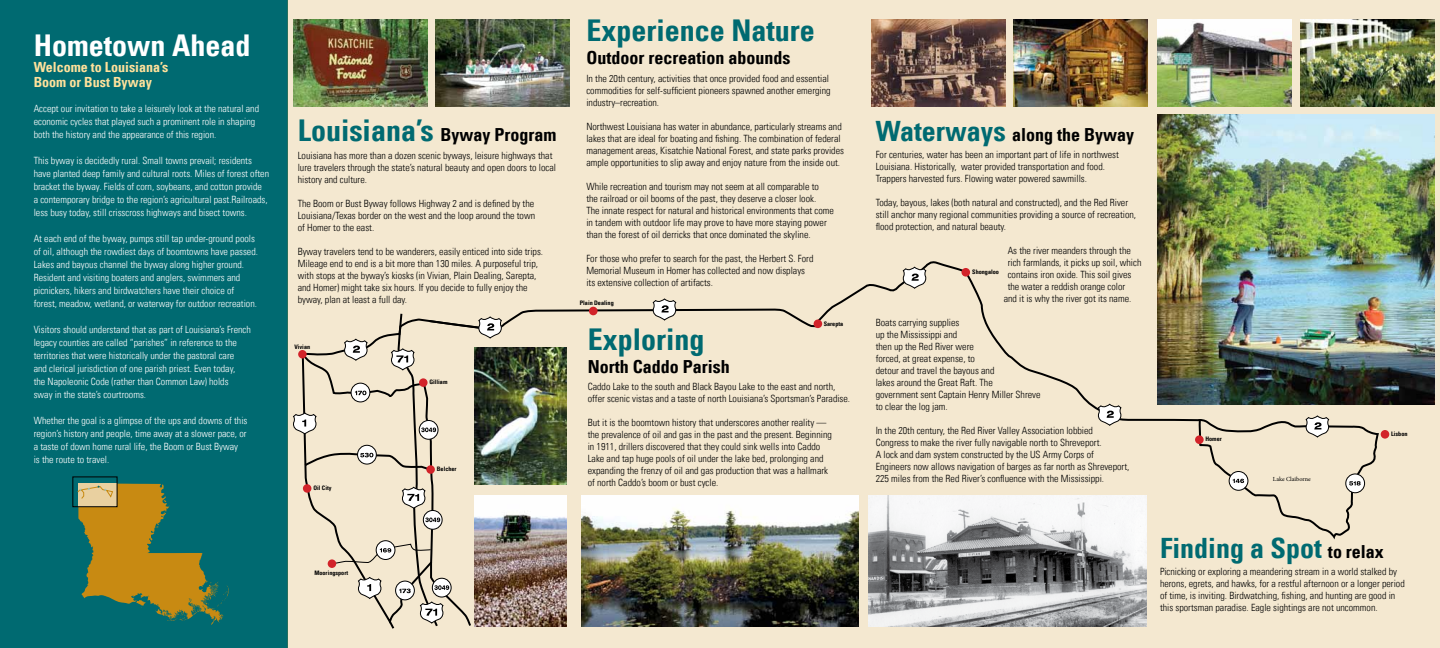
<style>
.page{position:relative;width:1440px;height:648px;background:#fff}
.page>*{position:absolute;margin:0;border:0;box-sizing:border-box;transform-origin:0 0}
.t1{font:700 condensed 30px "Univers LT";color:#006a71}
.t2{font:700 condensed 30px "Univers LT";color:#fff}
.t3{font:700 condensed 28px "Univers LT";color:#006a71}
.t4{font:700 condensed 18px "Univers LT";color:#000}
.t5{font:700 condensed 14px/15px "Univers LT";color:#ffe19b}
.t6{font:300 condensed 10px/12px "Univers LT";color:#000}
.t7{font:300 condensed 10px/13px "Univers LT";color:#fff}
.t8{font:700 condensed 6.2px "Univers LT";color:#000}
.t9{font:6.2px "Minion Pro";letter-spacing:.005em;color:#000}
.t10{font:700 condensed 6.1px "Univers LT";color:#000}
.s1{font-size:30px;color:#006a71}
.s2{font-size:28px;color:#006a71}
.s3{font-size:18px;color:#000}
</style>
<div class="page">
<div style="left:0;top:0;width:287px;height:648px;background:#006a71"></div>
<div style="left:287px;top:0;width:1153px;height:648px;background:#f4e8d0"></div>
<svg style="left:495px;top:261px;width:884px;height:278px"></svg>
<div style="left:961px;top:268px;width:9px;height:9px;background:#d2232a;border-radius:50%"></div>
<div style="left:1195px;top:435px;width:9px;height:9px;background:#d2232a;border-radius:50%"></div>
<div style="left:1381px;top:430px;width:8px;height:9px;background:#d2232a;border-radius:50%"></div>
<div style="left:814px;top:319px;width:8px;height:9px;background:#d2232a;border-radius:50%"></div>
<div style="left:589px;top:307px;width:9px;height:8px;background:#d2232a;border-radius:50%"></div>
<img style="left:293px;top:20px;width:134px;height:86px">
<img style="left:436px;top:20px;width:133px;height:86px">
<img style="left:871px;top:20px;width:134px;height:86px">
<img style="left:1014px;top:20px;width:133px;height:86px">
<img style="left:869px;top:495px;width:277px;height:132px">
<svg style="left:77px;top:483px;width:152px;height:142px"></svg>
<div style="left:73px;top:477px;width:44px;height:30px;border:1px solid #000"></div>
<img style="left:1158px;top:20px;width:134px;height:86px">
<img style="left:1300px;top:20px;width:134px;height:86px">
<img style="left:1158px;top:115px;width:276px;height:290px">
<img style="left:582px;top:495px;width:277px;height:132px">
<img style="left:474px;top:495px;width:93px;height:132px">
<img style="left:495px;top:348px;width:72px;height:136px">
<svg style="left:652px;top:298px;width:25px;height:23px"></svg>
<svg style="left:902px;top:266px;width:25px;height:23px"></svg>
<svg style="left:1097px;top:403px;width:25px;height:23px"></svg>
<svg style="left:1305px;top:415px;width:25px;height:23px"></svg>
<div style="left:1346px;top:474px;width:19px;height:19px;background:#fff;border-radius:50%"></div>
<div style="left:1345px;top:474px;width:20px;height:19px;border:1px solid #000;border-radius:50%"></div>
<svg style="left:1349px;top:481px;width:12px;height:5px"></svg>
<div style="left:1229px;top:472px;width:19px;height:18px;background:#fff;border-radius:50%"></div>
<div style="left:1229px;top:471px;width:19px;height:20px;border:1px solid #000;border-radius:50%"></div>
<svg style="left:1233px;top:479px;width:11px;height:4px"></svg>
<img style="left:472px;top:325px;width:23px;height:299px">
<svg style="left:478px;top:316px;width:25px;height:23px"></svg>
<svg style="left:293px;top:313px;width:179px;height:316px"></svg>
<h1 class="t2" style="left:34px;top:27px;width:218px">Hometown Ahead</h1>
<h3 class="t5" style="left:34px;top:60px;width:136px">Welcome to Louisiana’s<br>Boom or Bust Byway</h3>
<p class="t7" style="left:34px;top:102px;width:227px">Accept our invitation to take a leisurely look at the natural and economic cycles that played such a prominent role in shaping both the history and the appearance of this region.</p>
<p class="t7" style="left:34px;top:154px;width:237px">This byway is decidedly rural. Small towns prevail; residents have planted deep family and cultural roots. Miles of forest often bracket the byway. Fields of corn, soybeans, and cotton provide<br>a contemporary bridge to the region’s agricultural past.Railroads, less busy today, still crisscross highways and bisect towns.</p>
<p class="t7" style="left:34px;top:232px;width:226px">At each end of the byway, pumps still tap under-ground pools of oil, although the rowdiest days of boomtowns have passed.<br>Lakes and bayous channel the byway along higher ground.<br>Resident and visiting boaters and anglers, swimmers and picnickers, hikers and birdwatchers have their choice of forest, meadow, wetland, or waterway for outdoor recreation.</p>
<p class="t7" style="left:34px;top:323px;width:219px">Visitors should understand that as part of Louisiana’s French legacy counties are called “parishes” in reference to the territories that were historically under the pastoral care<br>and clerical jurisdiction of one parish priest. Even today,<br>the Napoleonic Code (rather than Common Law) holds<br>sway in the state’s courtrooms.</p>
<p class="t7" style="left:34px;top:414px;width:215px">Whether the goal is a glimpse of the ups and downs of this region’s history and people, time away at a slower pace, or a taste of down home rural life, the Boom or Bust Byway<br>is the route to travel.</p>
<h3 class="t4" style="left:298px;top:123px;width:260px"><span class="s1">Louisiana’s</span> Byway Program</h3>
<p class="t6" style="left:298px;top:149px;width:260px">Louisiana has more than a dozen scenic byways, leisure highways that lure travelers through the state’s natural beauty and open doors to local history and culture.</p>
<p class="t6" style="left:298px;top:197px;width:239px;text-align:justify">The Boom or Bust Byway follows Highway 2 and is defined by the Louisiana/Texas border on the west and the loop around the town of Homer to the east.</p>
<p class="t6" style="left:298px;top:245px;width:247px">Byway travelers tend to be wanderers, easily enticed into side trips.<br>Mileage end to end is a bit more than 130 miles. A purposeful trip, with stops at the byway’s kiosks (in Vivian, Plain Dealing, Sarepta, and Homer) might take six hours. If you decide to fully enjoy the byway, plan at least a full day.</p>
<p class="t10" style="left:295px;top:343px;width:17px">Vivian</p>
<p class="t10" style="left:313px;top:484px;width:20px">Oil City</p>
<p class="t10" style="left:429px;top:379px;width:20px">Gilliam</p>
<p class="t10" style="left:437px;top:465px;width:21px">Belcher</p>
<h1 class="t1" style="left:586px;top:12px;width:230px">Experience Nature</h1>
<h3 class="t4" style="left:586px;top:47px;width:205px">Outdoor recreation abounds</h3>
<p class="t6" style="left:586px;top:73px;width:246px">In the 20th century, activities that once provided food and essential commodities for self-sufficient pioneers spawned another emerging industry–recreation.</p>
<p class="t6" style="left:586px;top:121px;width:259px">Northwest Louisiana has water in abundance, particularly streams and lakes that are ideal for boating and fishing. The combination of federal management areas, Kisatchie National Forest, and state parks provides ample opportunities to slip away and enjoy nature from the inside out.</p>
<p class="t6" style="left:586px;top:181px;width:249px">While recreation and tourism may not seem at all comparable to<br>the railroad or oil booms of the past, they deserve a closer look.<br>The innate respect for natural and historical environments that come in tandem with outdoor life may prove to have more staying power than the forest of oil derricks that once dominated the skyline.</p>
<p class="t6" style="left:586px;top:253px;width:229px">For those who prefer to search for the past, the Herbert S. Ford<br>Memorial Museum in Homer has collected and now displays its extensive collection of artifacts.</p>
<p class="t8" style="left:580px;top:299px;width:36px">Plain Dealing</p>
<p class="t8" style="left:824px;top:320px;width:21px">Sarepta</p>
<h1 class="t1" style="left:588px;top:321px;width:118px">Exploring</h1>
<h3 class="t4" style="left:588px;top:355px;width:144px">North Caddo Parish</h3>
<p class="t6" style="left:588px;top:380px;width:264px">Caddo Lake to the south and Black Bayou Lake to the east and north, offer scenic vistas and a taste of north Louisiana’s Sportsman’s Paradise.</p>
<p class="t6" style="left:588px;top:416px;width:246px">But it is the boomtown history that underscores another reality — the prevalence of oil and gas in the past and the present. Beginning in 1911, drillers discovered that they could sink wells into Caddo Lake and tap huge pools of oil under the lake bed, prolonging and expanding the frenzy of oil and gas production that was a hallmark of north Caddo’s boom or bust cycle.</p>
<p class="t10" style="left:314px;top:569px;width:35px">Mooringsport</p>
<h3 class="t4" style="left:876px;top:123px;width:260px"><span class="s2">Waterways</span> along the Byway</h3>
<p class="t6" style="left:876px;top:148px;width:245px">For centuries, water has been an important part of life in northwest<br>Louisiana. Historically, water provided transportation and food.<br>Trappers harvested furs. Flowing water powered sawmills.</p>
<p class="t6" style="left:876px;top:196px;width:262px">Today, bayous, lakes (both natural and constructed), and the Red River still anchor many regional communities providing a source of recreation, flood protection, and natural beauty.</p>
<p class="t6" style="left:1008px;top:244px;width:125px">As the river meanders through the</p>
<p class="t6" style="left:1008px;top:256px;width:135px">rich farmlands, it picks up soil, which</p>
<p class="t6" style="left:1008px;top:268px;width:125px">contains iron oxide. This soil gives</p>
<p class="t6" style="left:1008px;top:280px;width:119px">the water a reddish orange color</p>
<p class="t6" style="left:1004px;top:292px;width:129px">and it is why the river got its name.</p>
<p class="t6" style="left:876px;top:316px;width:166px">Boats carrying supplies<br>up the Mississippi and<br>then up the Red River were<br>forced, at great expense, to<br>detour and travel the bayous and<br>lakes around the Great Raft. The<br>government sent Captain Henry Miller Shreve to clear the log jam.</p>
<p class="t6" style="left:876px;top:424px;width:255px">In the 20th century, the Red River Valley Association lobbied<br>Congress to make the river fully navigable north to Shreveport.<br>A lock and dam system constructed by the US Army Corps of Engineers now allows navigation of barges as far north as Shreveport, 225 miles from the Red River’s confluence with the Mississippi.</p>
<p class="t8" style="left:1205px;top:435px;width:18px">Homer</p>
<p class="t8" style="left:972px;top:268px;width:28px">Shongaloo</p>
<p class="t9" style="left:1273px;top:475px;width:39px">Lake Claiborne</p>
<p class="t8" style="left:1391px;top:430px;width:18px">Lisbon</p>
<h2 class="t3" style="left:1160px;top:531px;width:225px">Finding a Spot <span class="s3">to relax</span></h2>
<p class="t6" style="left:1160px;top:565px;width:246px">Picnicking or exploring a meandering stream in a world stalked by herons, egrets, and hawks, for a restful afternoon or a longer period of time, is inviting. Birdwatching, fishing, and hunting are good in this sportsman paradise. Eagle sightings are not uncommon.</p>
</div>
